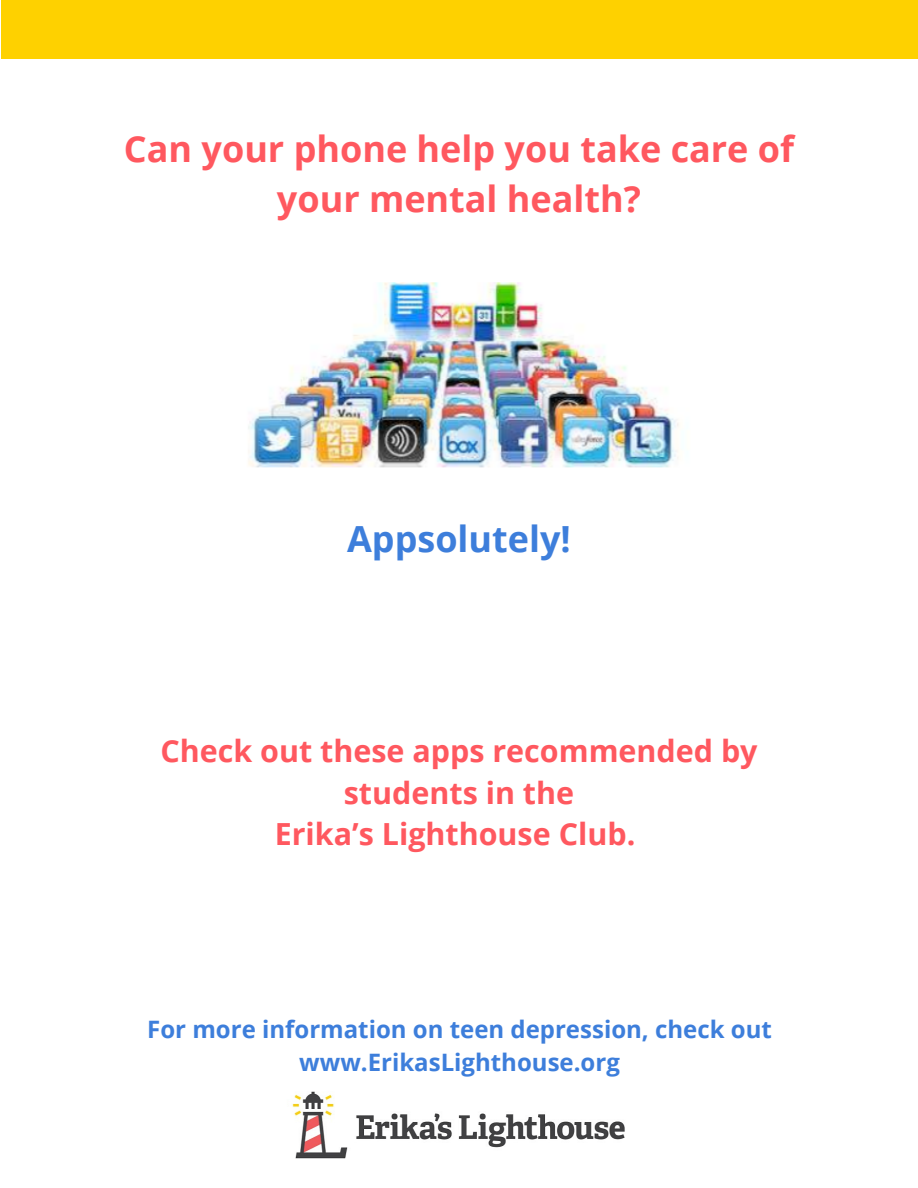
<style>
.page{position:relative;width:918px;height:1188px;background:#fff}
.page>*{position:absolute;margin:0;border:0;box-sizing:border-box;transform-origin:0 0}
.t1{font:700 36px/49.9px "Open Sans";color:#ff585f;text-align:center}
.t2{font:700 36px "Open Sans";color:#3d7edb}
.t3{font:700 30.45px/41.4px "Open Sans";color:#ff585f;text-align:center}
.t4{font:700 24px/32.7px "Open Sans";color:#3d7edb;text-align:center}
</style>
<div class="page">
<div style="left:1px;top:0;width:917px;height:58px;background:#fed100"></div>
<img style="left:292px;top:1091px;width:333px;height:68px">
<img style="left:248px;top:282px;width:431px;height:186px">
<h1 class="t1" style="left:124px;top:124px;width:672px">Can your phone help you take care of your mental health?</h1>
<h1 class="t2" style="left:347px;top:514px;width:225px">Appsolutely!</h1>
<p class="t3" style="left:160px;top:730px;width:599px">Check out these apps recommended by students in the<br>Erika’s Lighthouse Club.</p>
<p class="t4" style="left:147px;top:1013px;width:626px">For more information on teen depression, check out www.ErikasLighthouse.org</p>
</div>
